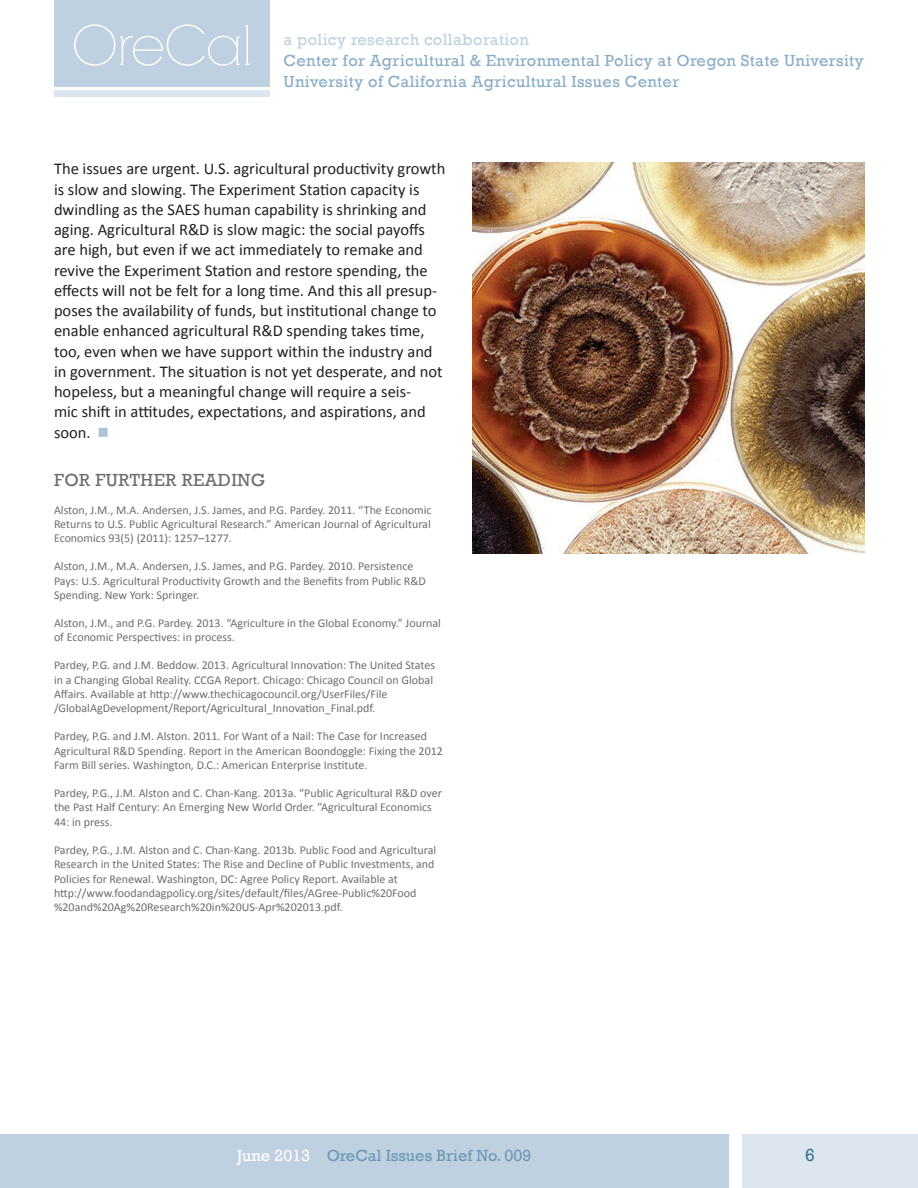
<style>
.page{position:relative;width:918px;height:1188px;background:#fff}
.page>*{position:absolute;margin:0;border:0;box-sizing:border-box;transform-origin:0 0}
.t1{font:54px "RNS Camelia";letter-spacing:-.01em;color:#fff}
.t2{font:18px "Rockwell";letter-spacing:.025em;color:#6c6d70}
.t3{font:18px "Rockwell";color:#307394}
.t4{font:16.5px/20.2px "Calibri";color:#231f20}
.t5{font:16.5px "Rockwell";letter-spacing:.02em;color:#8baec6}
.t6{font:16.5px "Rockwell";color:#6c99b5}
.t7{font:16.5px "Rockwell";letter-spacing:.02em;color:#bfd1e0}
.t8{font:12px/14.4px "Calibri";color:#6c6d70}
.s1{color:#fff}
</style>
<div class="page">
<div style="left:0;top:1134px;width:729px;height:54px;background:#bfd1e0"></div>
<div style="left:742px;top:1134px;width:176px;height:54px;background:#dde6ee"></div>
<div style="left:54px;top:0;width:216px;height:87px;background:#bfd1e0"></div>
<div style="left:54px;top:90px;width:216px;height:7px;background:#dde6ee"></div>
<img style="left:472px;top:162px;width:392px;height:392px">
<h1 class="t1" style="left:72px;top:14px;width:182px">OreCal</h1>
<h3 class="t7" style="left:284px;top:30px;width:247px">a policy research collaboration</h3>
<h3 class="t5" style="left:284px;top:51px;width:582px">Center for Agricultural &amp; Environmental Policy at Oregon State University</h3>
<h3 class="t5" style="left:284px;top:72px;width:397px">University of California Agricultural Issues Center</h3>
<p class="t4" style="left:54px;top:159px;width:393px">The issues are urgent. U.S. agricultural productivity growth is slow and slowing. The Experiment Station capacity is dwindling as the SAES human capability is shrinking and aging. Agricultural R&amp;D is slow magic: the social payoffs are high, but even if we act immediately to remake and revive the Experiment Station and restore spending, the effects will not be felt for a long time. And this all presup&shy;poses the availability of funds, but institutional change to enable enhanced agricultural R&amp;D spending takes time, too, even when we have support within the industry and in government. The situation is not yet desperate, and not hopeless, but a meaningful change will require a seis-<br>mic shift in attitudes, expectations, and aspirations, and soon.</p>
<h2 class="t2" style="left:54px;top:469px;width:65px">For Furt</h2>
<h2 class="t2" style="left:141px;top:469px;width:66px">her Reading</h2>
<p class="t8" style="left:54px;top:502px;width:379px;text-align:justify">Alston, J.M., M.A. Andersen, J.S. James, and P.G. Pardey. 2011. “The Economic Returns to U.S. Public Agricultural Research.” American Journal of Agricultural Economics 93(5) (2011): 1257–1277.</p>
<p class="t8" style="left:54px;top:559px;width:373px">Alston, J.M., M.A. Andersen, J.S. James, and P.G. Pardey. 2010. Persistence<br>Pays: U.S. Agricultural Productivity Growth and the Benefits from Public R&amp;D<br>Spending. New York: Springer.</p>
<p class="t8" style="left:54px;top:616px;width:389px">Alston, J.M., and P.G. Pardey. 2013. “Agriculture in the Global Economy.” Journal of Economic Perspectives: in process.</p>
<p class="t8" style="left:54px;top:658px;width:383px">Pardey, P.G. and J.M. Beddow. 2013. Agricultural Innovation: The United States in a Changing Global Reality. CCGA Report. Chicago: Chicago Council on Global Affairs. Available at http://www.thechicagocouncil.org/UserFiles/File /GlobalAgDevelopment/Report/Agricultural_Innovation_Final.pdf.</p>
<p class="t8" style="left:54px;top:729px;width:390px">Pardey, P.G. and J.M. Alston. 2011. For Want of a Nail: The Case for Increased<br>Agricultural R&amp;D Spending. Report in the American Boondoggle: Fixing the 2012<br>Farm Bill series. Washington, D.C.: American Enterprise Institute.</p>
<p class="t8" style="left:54px;top:786px;width:389px">Pardey, P.G., J.M. Alston and C. Chan-Kang. 2013a. “Public Agricultural R&amp;D over the Past Half Century: An Emerging New World Order. ”Agricultural Economics<br>44: in press.</p>
<p class="t8" style="left:54px;top:843px;width:384px">Pardey, P.G., J.M. Alston and C. Chan-Kang. 2013b. Public Food and Agricultural Research in the United States: The Rise and Decline of Public Investments, and Policies for Renewal. Washington, DC: Agree Policy Report. Available at http://www.foodandagpolicy.org/sites/default/files/AGree-Public%20Food %20and%20Ag%20Research%20in%20US-Apr%202013.pdf.</p>
<h3 class="t6" style="left:237px;top:1146px;width:296px"><span class="s1">June 2013</span> OreCal Issues Brief No. 009</h3>
<h2 class="t3" style="left:805px;top:1145px;width:11px">6</h2>
</div>
